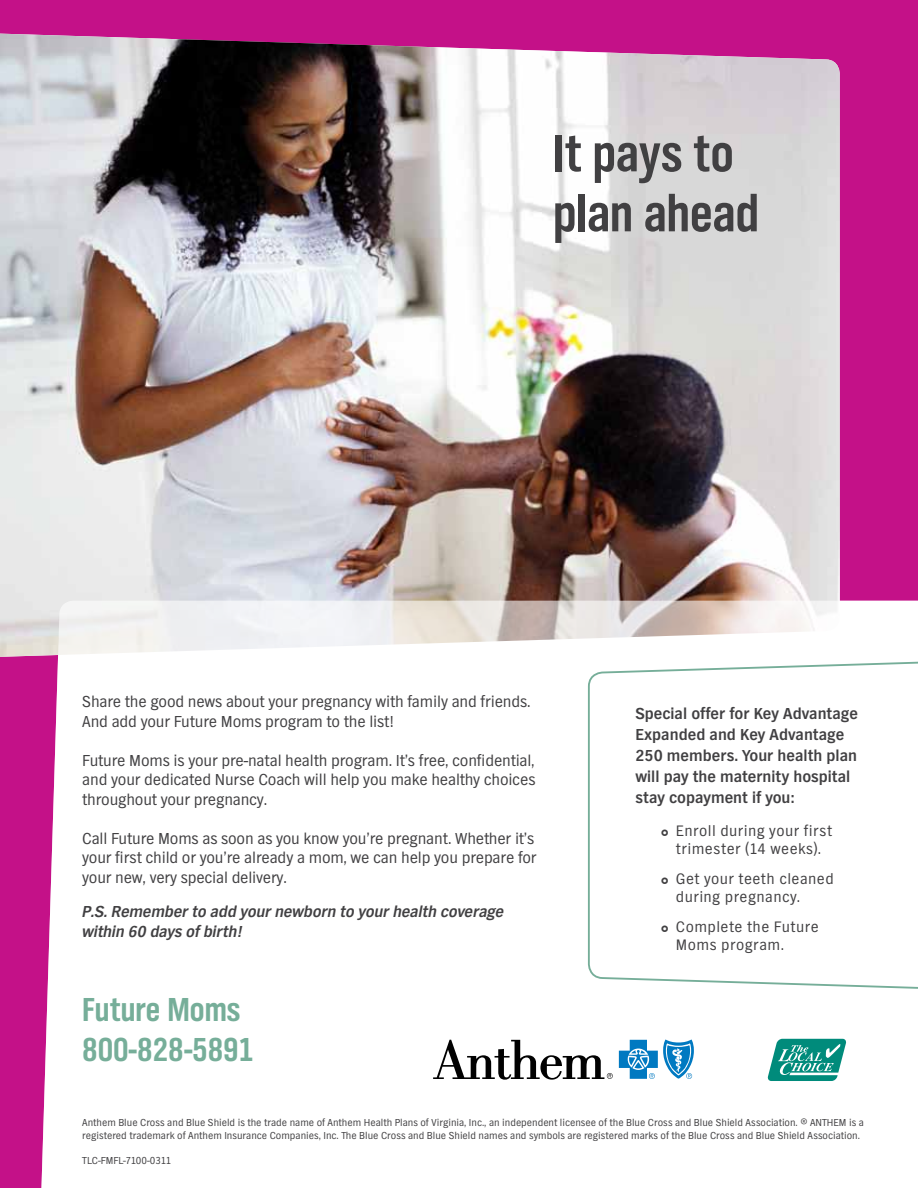
<style>
.page{position:relative;width:918px;height:1188px;background:#c41188}
.page>*{position:absolute;margin:0;border:0;box-sizing:border-box;transform-origin:0 0}
.t1{font:700 54px/60px "TV Nord Cond EF";color:#414042}
.t2{font:700 34.5px/40.5px "TV Nord Cond EF";color:#76ae99}
.t3{font:16.5px/19.5px "TV Nord EF";letter-spacing:-.01em;color:#414042}
.t4{font:700 16.5px/21px "TV Nord EF";color:#414042}
.t5{font:italic 700 16.5px/19.5px "TV Nord EF";letter-spacing:-.01em;color:#414042}
.t6{font:15.75px/18.8px "TV Nord EF";letter-spacing:.03em;color:#414042}
.t7{font:10.5px/12.6px "TV Nord EF";color:#414042}
</style>
<div class="page">
<img style="left:0;top:34px;width:840px;height:623px">
<svg style="left:13px;top:601px;width:905px;height:587px;background:#faf0f6"></svg>
<div style="left:587px;top:659px;width:331px;height:334px;background:#fff"></div>
<svg style="left:619px;top:1039px;width:75px;height:40px;background:#78b8de"></svg>
<svg style="left:433px;top:1040px;width:180px;height:40px;background:#bababa"></svg>
<svg style="left:768px;top:1039px;width:78px;height:42px;background:#47aba0"></svg>
<svg style="left:662px;top:829px;width:6px;height:7px"></svg>
<svg style="left:662px;top:877px;width:6px;height:7px"></svg>
<svg style="left:662px;top:925px;width:6px;height:7px"></svg>
<h1 class="t1" style="left:553px;top:124px;width:207px">It pays to plan ahead</h1>
<p class="t3" style="left:82px;top:692px;width:450px">Share the good news about your pregnancy with family and friends.<br>And add your Future Moms program to the list!</p>
<p class="t3" style="left:82px;top:750px;width:455px;text-align:justify">Future Moms is your pre-natal health program. It’s free, confidential, and your dedicated Nurse Coach will help you make healthy choices throughout your pregnancy.</p>
<p class="t3" style="left:82px;top:828px;width:456px">Call Future Moms as soon as you know you’re pregnant. Whether it’s your first child or you’re already a mom, we can help you prepare for your new, very special delivery.</p>
<p class="t5" style="left:82px;top:902px;width:423px">P.S. Remember to add your newborn to your health coverage within 60 days of birth!</p>
<h2 class="t2" style="left:82px;top:989px;width:173px">Future Moms<br>800-828-5891</h2>
<p class="t4" style="left:635px;top:703px;width:224px">Special offer for Key Advantage<br>Expanded and Key Advantage<br>250 members. Your health plan will pay the maternity hospital stay copayment if you:</p>
<p class="t6" style="left:676px;top:821px;width:158px">Enroll during your first trimester (14 weeks).</p>
<p class="t6" style="left:676px;top:869px;width:159px">Get your teeth cleaned during pregnancy.</p>
<p class="t6" style="left:676px;top:917px;width:144px">Complete the Future<br>Moms program.</p>
<p class="t7" style="left:82px;top:1116px;width:783px">Anthem Blue Cross and Blue Shield is the trade name of Anthem Health Plans of Virginia, Inc., an independent licensee of the Blue Cross and Blue Shield Association. ® ANTHEM is a registered trademark of Anthem Insurance Companies, Inc. The Blue Cross and Blue Shield names and symbols are registered marks of the Blue Cross and Blue Shield Association.</p>
<p class="t7" style="left:82px;top:1154px;width:91px">TLC-FMFL-7100-0311</p>
</div>
